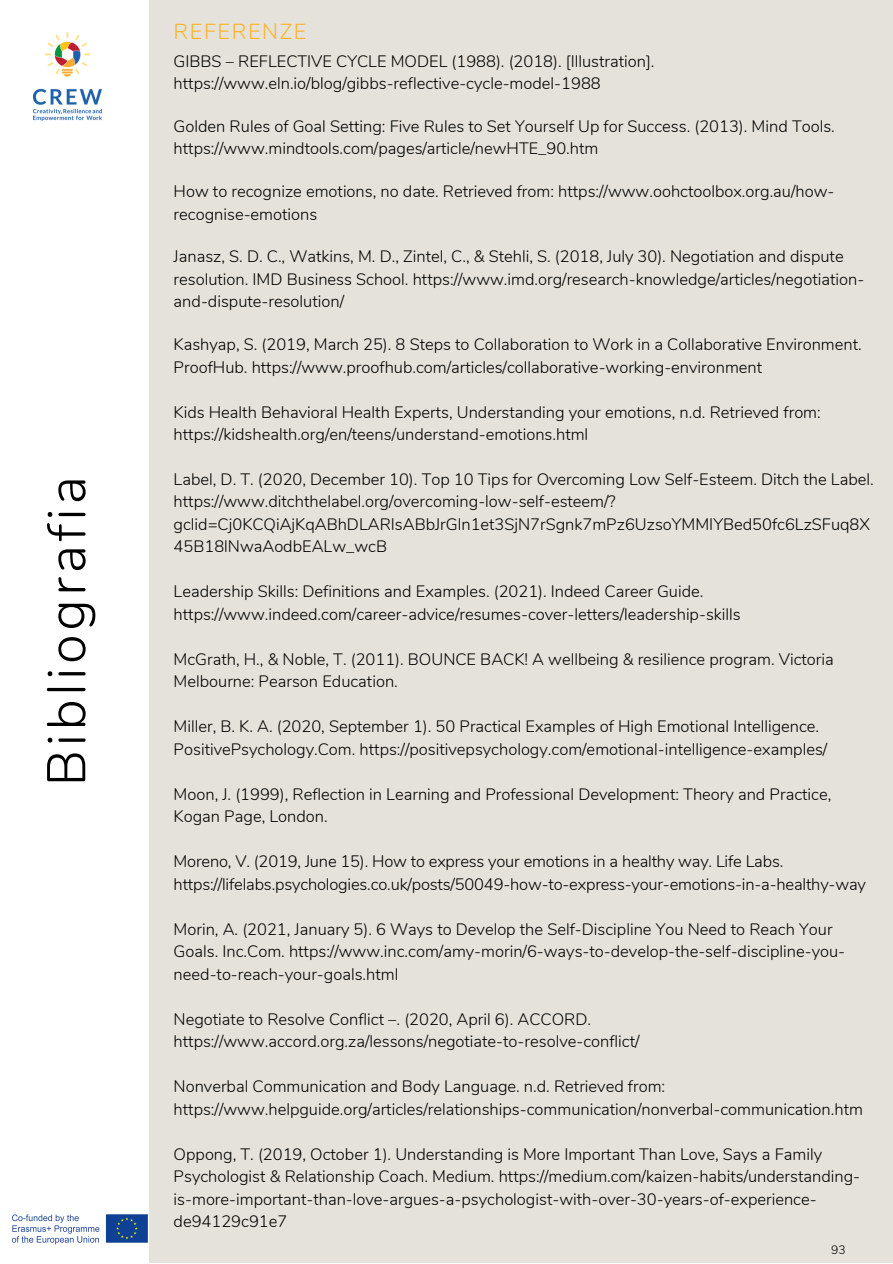
<style>
.page{position:relative;width:893px;height:1264px;background:#fff}
.page>*{position:absolute;margin:0;border:0;box-sizing:border-box;transform-origin:0 0}
.t1{font:300 54.15px "Nunito";letter-spacing:.07em;color:#000}
.t2{font:300 21.75px "Nunito";letter-spacing:.07em;color:#fcb426}
.t3{font:300 16.5px/22.5px "Nunito";color:#000}
.t4{font:300 12.15px "Nunito";color:#000}
</style>
<div class="page">
<div style="left:0;top:0;width:892px;height:1262px;background:#e4e2da"></div>
<div style="left:0;top:0;width:148px;height:1262px;background:#fff"></div>
<img style="left:34px;top:32px;width:67px;height:88px">
<img style="left:11px;top:1206px;width:138px;height:44px">
<h1 class="t1" style="left:30px;top:786px;width:311px;rotate:-90deg">Bibliografia</h1>
<h2 class="t2" style="left:174px;top:17px;width:134px">REFERENZE</h2>
<p class="t3" style="left:174px;top:50px;width:482px">GIBBS – REFLECTIVE CYCLE MODEL (1988). (2018). [Illustration]. https://www.eln.io/blog/gibbs-reflective-cycle-model-1988</p>
<p class="t3" style="left:174px;top:115px;width:662px">Golden Rules of Goal Setting: Five Rules to Set Yourself Up for Success. (2013). Mind Tools. https://www.mindtools.com/pages/article/newHTE_90.htm</p>
<p class="t3" style="left:174px;top:180px;width:662px">How to recognize emotions, no date. Retrieved from: https://www.oohctoolbox.org.au/how&shy;recognise-emotions</p>
<p class="t3" style="left:174px;top:246px;width:692px">Janasz, S. D. C., Watkins, M. D., Zintel, C., &amp; Stehli, S. (2018, July 30). Negotiation and dispute resolution. IMD Business School. https://www.imd.org/research-knowledge/articles/negotiation&shy;and-dispute-resolution/</p>
<p class="t3" style="left:174px;top:333px;width:689px">Kashyap, S. (2019, March 25). 8 Steps to Collaboration to Work in a Collaborative Environment.<br>ProofHub. https://www.proofhub.com/articles/collaborative-working-environment</p>
<p class="t3" style="left:174px;top:401px;width:648px">Kids Health Behavioral Health Experts, Understanding your emotions, n.d. Retrieved from: https://kidshealth.org/en/teens/understand-emotions.html</p>
<p class="t3" style="left:174px;top:468px;width:701px">Label, D. T. (2020, December 10). Top 10 Tips for Overcoming Low Self-Esteem. Ditch the Label. https://www.ditchthelabel.org/overcoming-low-self-esteem/? gclid=Cj0KCQiAjKqABhDLARIsABbJrGln1et3SjN7rSgnk7mPz6UzsoYMMIYBed50fc6LzSFuq8X 45B18lNwaAodbEALw_wcB</p>
<p class="t3" style="left:174px;top:580px;width:568px">Leadership Skills: Definitions and Examples. (2021). Indeed Career Guide. https://www.indeed.com/career-advice/resumes-cover-letters/leadership-skills</p>
<p class="t3" style="left:174px;top:648px;width:661px">McGrath, H., &amp; Noble, T. (2011). BOUNCE BACK! A wellbeing &amp; resilience program. Victoria<br>Melbourne: Pearson Education.</p>
<p class="t3" style="left:174px;top:715px;width:655px">Miller, B. K. A. (2020, September 1). 50 Practical Examples of High Emotional Intelligence.<br>PositivePsychology.Com. https://positivepsychology.com/emotional-intelligence-examples/</p>
<p class="t3" style="left:174px;top:783px;width:659px">Moon, J. (1999), Reflection in Learning and Professional Development: Theory and Practice,<br>Kogan Page, London.</p>
<p class="t3" style="left:174px;top:850px;width:693px">Moreno, V. (2019, June 15). How to express your emotions in a healthy way. Life Labs. https://lifelabs.psychologies.co.uk/posts/50049-how-to-express-your-emotions-in-a-healthy-way</p>
<p class="t3" style="left:174px;top:918px;width:673px">Morin, A. (2021, January 5). 6 Ways to Develop the Self-Discipline You Need to Reach Your<br>Goals. Inc.Com. https://www.inc.com/amy-morin/6-ways-to-develop-the-self-discipline-you&shy;need-to-reach-your-goals.html</p>
<p class="t3" style="left:174px;top:1008px;width:467px">Negotiate to Resolve Conflict –. (2020, April 6). ACCORD. https://www.accord.org.za/lessons/negotiate-to-resolve-conflict/</p>
<p class="t3" style="left:174px;top:1075px;width:690px">Nonverbal Communication and Body Language. n.d. Retrieved from: https://www.helpguide.org/articles/relationships-communication/nonverbal-communication.htm</p>
<p class="t3" style="left:174px;top:1143px;width:688px">Oppong, T. (2019, October 1). Understanding is More Important Than Love, Says a Family Psychologist &amp; Relationship Coach. Medium. https://medium.com/kaizen-habits/understanding&shy;is-more-important-than-love-argues-a-psychologist-with-over-30-years-of-experience&shy;de94129c91e7</p>
<p class="t4" style="left:831px;top:1241px;width:16px">93</p>
</div>
